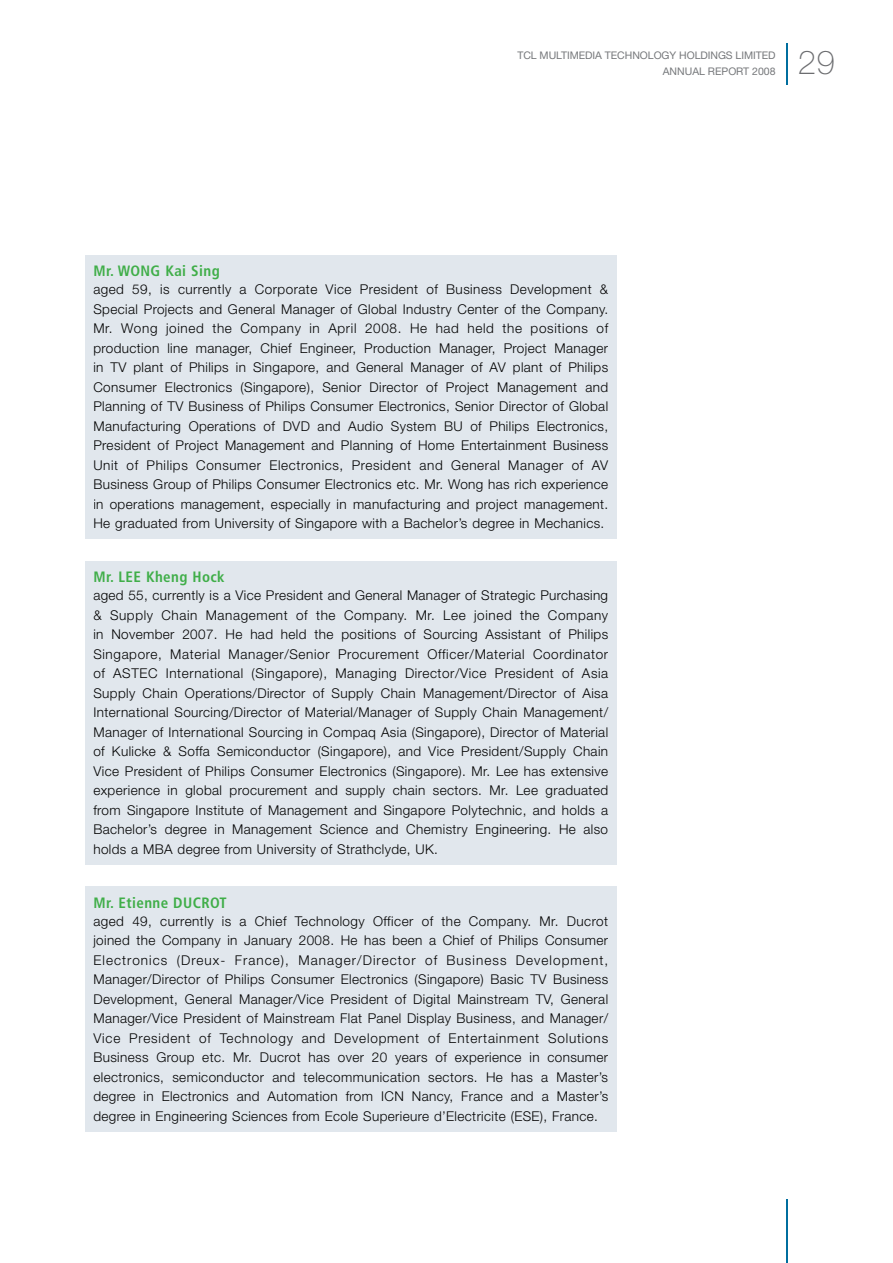
<style>
.page{position:relative;width:893px;height:1263px;background:#fff}
.page>*{position:absolute;margin:0;border:0;box-sizing:border-box;transform-origin:0 0}
.t1{font:100 33px "Helvetica Neue LT Std";color:#6c6d70}
.t2{font:700 condensed 15px "Frutiger LT Std";letter-spacing:.025em;color:#40ae49}
.t3{font:300 13.5px/19.5px "Helvetica Neue LT Std";letter-spacing:.03em;color:#030303;text-align:justify}
.t4{font:10.5px/15.8px "Helvetica Neue LT Std";letter-spacing:-.005em;color:#76787b;text-align:right}
</style>
<div class="page">
<hr style="left:786px;top:1199px;width:1px;height:64px;background:#006e9e">
<hr style="left:786px;top:43px;width:1px;height:42px;background:#006e9e">
<div style="left:85px;top:255px;width:531px;height:284px;background:#e1e7ed"></div>
<div style="left:85px;top:561px;width:531px;height:304px;background:#e1e7ed"></div>
<div style="left:85px;top:887px;width:531px;height:245px;background:#e1e7ed"></div>
<p class="t4" style="left:517px;top:49px;width:260px">TCL MULTIMEDIA TECHNOLOGY HOLDINGS LIMITED<br>ANNUAL REPORT 2008</p>
<h1 class="t1" style="left:798px;top:44px;width:38px">29</h1>
<p class="t2" style="left:93px;top:266px;width:128px">Mr. WONG Kai Sing</p>
<p class="t3" style="left:93px;top:281px;width:516px">aged 59, is currently a Corporate Vice President of Business Development &amp; Special Projects and General Manager of Global Industry Center of the Company.<br>Mr. Wong joined the Company in April 2008. He had held the positions of production line manager, Chief Engineer, Production Manager, Project Manager in TV plant of Philips in Singapore, and General Manager of AV plant of Philips Consumer Electronics (Singapore), Senior Director of Project Management and Planning of TV Business of Philips Consumer Electronics, Senior Director of Global Manufacturing Operations of DVD and Audio System BU of Philips Electronics, President of Project Management and Planning of Home Entertainment Business Unit of Philips Consumer Electronics, President and General Manager of AV Business Group of Philips Consumer Electronics etc. Mr. Wong has rich experience in operations management, especially in manufacturing and project management.<br>He graduated from University of Singapore with a Bachelor’s degree in Mechanics.</p>
<p class="t2" style="left:93px;top:572px;width:133px">Mr. LEE Kheng Hock</p>
<p class="t3" style="left:93px;top:587px;width:516px">aged 55, currently is a Vice President and General Manager of Strategic Purchasing &amp; Supply Chain Management of the Company. Mr. Lee joined the Company in November 2007. He had held the positions of Sourcing Assistant of Philips Singapore, Material Manager/Senior Procurement Officer/Material Coordinator of ASTEC International (Singapore), Managing Director/Vice President of Asia Supply Chain Operations/Director of Supply Chain Management/Director of Aisa International Sourcing/Director of Material/Manager of Supply Chain Management/ Manager of International Sourcing in Compaq Asia (Singapore), Director of Material of Kulicke &amp; Soffa Semiconductor (Singapore), and Vice President/Supply Chain Vice President of Philips Consumer Electronics (Singapore). Mr. Lee has extensive experience in global procurement and supply chain sectors. Mr. Lee graduated from Singapore Institute of Management and Singapore Polytechnic, and holds a Bachelor’s degree in Management Science and Chemistry Engineering. He also holds a MBA degree from University of Strathclyde, UK.</p>
<p class="t2" style="left:93px;top:897px;width:135px">Mr. Etienne DUCROT</p>
<p class="t3" style="left:93px;top:913px;width:516px">aged 49, currently is a Chief Technology Officer of the Company. Mr. Ducrot joined the Company in January 2008. He has been a Chief of Philips Consumer Electronics (Dreux- France), Manager/Director of Business Development, Manager/Director of Philips Consumer Electronics (Singapore) Basic TV Business Development, General Manager/Vice President of Digital Mainstream TV, General Manager/Vice President of Mainstream Flat Panel Display Business, and Manager/ Vice President of Technology and Development of Entertainment Solutions Business Group etc. Mr. Ducrot has over 20 years of experience in consumer electronics, semiconductor and telecommunication sectors. He has a Master’s degree in Electronics and Automation from ICN Nancy, France and a Master’s degree in Engineering Sciences from Ecole Superieure d’Electricite (ESE), France.</p>
</div>
